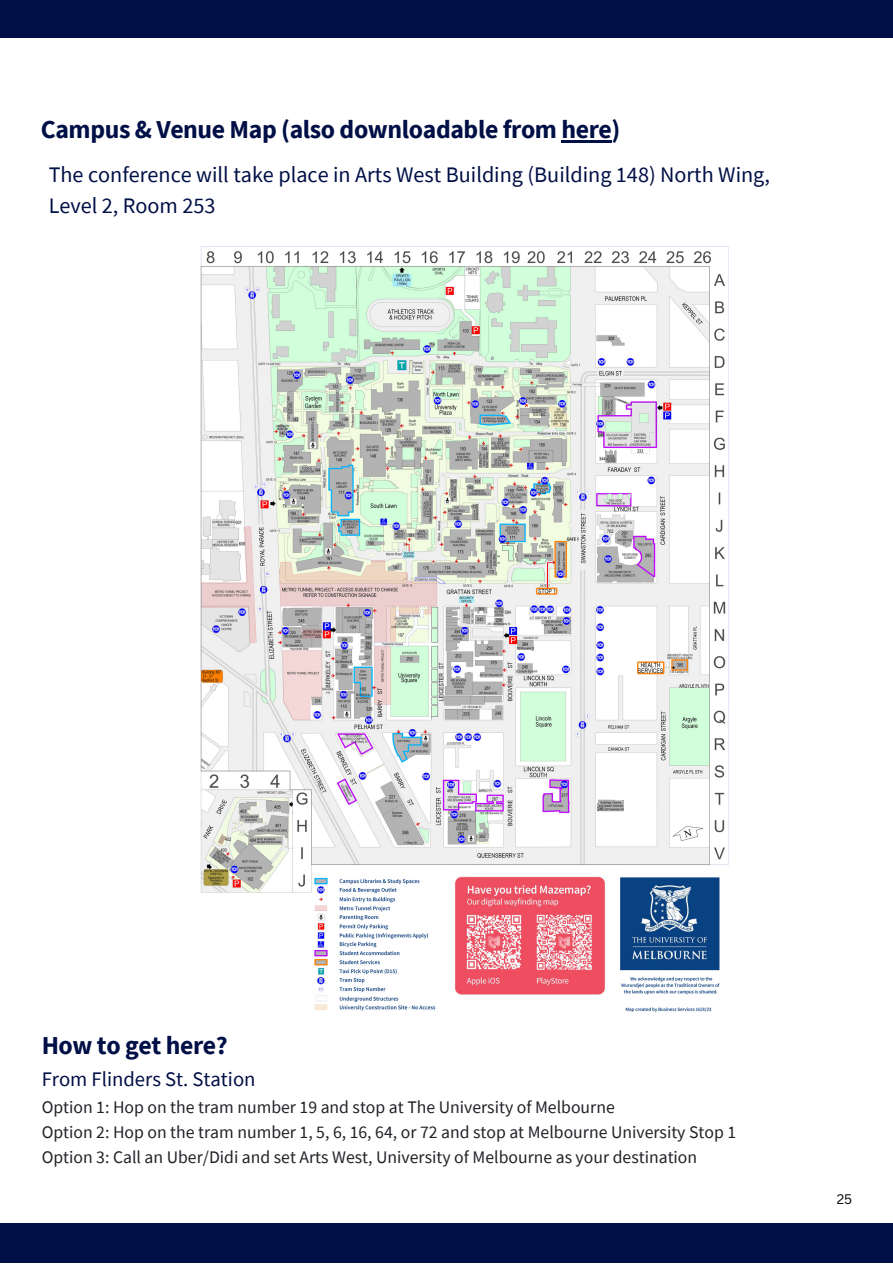
<style>
.page{position:relative;width:893px;height:1264px;background:#fff}
.page>*{position:absolute;margin:0;border:0;box-sizing:border-box;transform-origin:0 0}
.t1{font:700 25.8px "Source Sans Pro";letter-spacing:-.015em;color:#000f46}
.t2{font:22.2px/30.3px "Source Sans Pro";color:#000f46}
.t3{font:20.7px "Source Sans Pro";color:#000f46}
.t4{font:17.7px "Source Sans Pro";color:#212227}
.t5{font:13.5px "Canva Sans";color:#000}
</style>
<div class="page">
<div style="left:0;top:1223px;width:892px;height:39px;background:#000f46"></div>
<div style="left:0;top:0;width:892px;height:38px;background:#000f46"></div>
<img style="left:200px;top:246px;width:529px;height:766px">
<hr style="left:561px;top:140px;width:50px;height:2px;background:#000f46">
<p class="t1" style="left:41px;top:112px;width:581px">Campus &amp; Venue Map (also downloadable from here)</p>
<p class="t2" style="left:49px;top:159px;width:722px">The conference will take place in Arts West Building (Building 148) North Wing,<br>Level 2, Room 253</p>
<p class="t1" style="left:42px;top:1028px;width:188px">How to get here?</p>
<p class="t3" style="left:42px;top:1065px;width:215px">From Flinders St. Station</p>
<p class="t4" style="left:42px;top:1095px;width:574px">Option 1: Hop on the tram number 19 and stop at The University of Melbourne</p>
<p class="t4" style="left:42px;top:1120px;width:696px">Option 2: Hop on the tram number 1, 5, 6, 16, 64, or 72 and stop at Melbourne University Stop 1</p>
<p class="t4" style="left:42px;top:1145px;width:657px">Option 3: Call an Uber/Didi and set Arts West, University of Melbourne as your destination</p>
<p class="t5" style="left:836px;top:1189px;width:17px">25</p>
</div>
